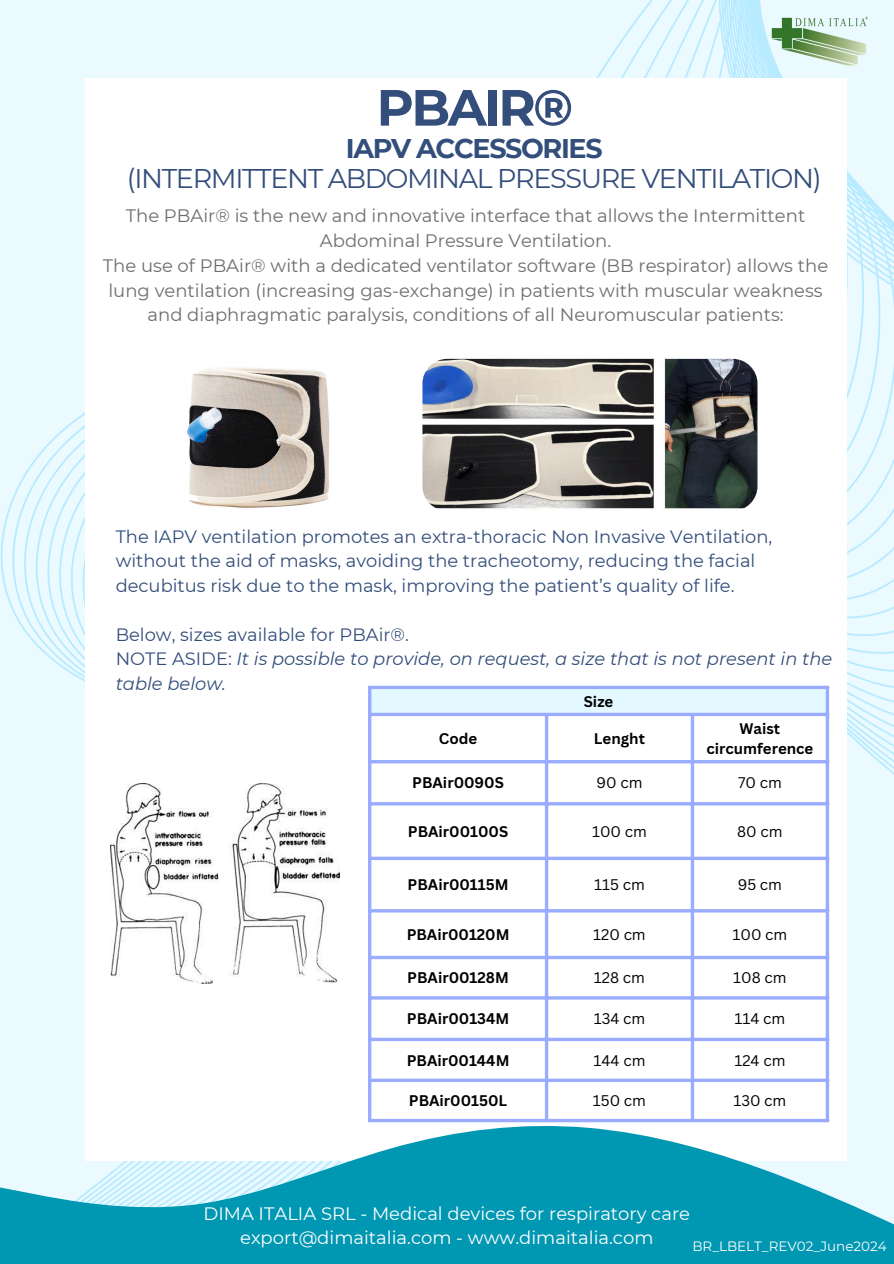
<style>
.page{position:relative;width:894px;height:1264px;background:#fff}
.page>*{position:absolute;margin:0;border:0;box-sizing:border-box;transform-origin:0 0}
.t1{font:700 50.85px "Montserrat";letter-spacing:-.05em;color:#334e7b}
.t2{font:27px/29.2px "Montserrat";letter-spacing:-.05em;color:#334e7b;text-align:center}
.t3{font:18px/24.8px "Montserrat";color:#6e6e6e;text-align:center}
.t4{font:18px/24.8px "Montserrat";color:#fff;text-align:center}
.t5{font:17.85px/24.5px "Montserrat";color:#334e7b}
.t6{font:italic 17.85px/24.5px "Montserrat";color:#334e7b}
.t7{font:700 15px/20.2px "Canva Sans";color:#000;text-align:center}
.t8{font:15px "Canva Sans";color:#000}
.t9{font:13.5px "Montserrat";color:#fff}
.s1{font-weight:700}
.s2{font-style:normal}
</style>
<div class="page">
<img style="left:0;top:0;width:893px;height:1122px">
<div style="left:85px;top:78px;width:761px;height:1082px;background:#fff"></div>
<img style="left:771px;top:15px;width:98px;height:51px">
<svg style="left:0;top:1122px;width:893px;height:141px;fill:#0097b2"></svg>
<img style="left:422px;top:359px;width:335px;height:152px;border-radius:25px">
<img style="left:157px;top:337px;width:195px;height:195px;border-radius:25px">
<img style="left:111px;top:784px;width:228px;height:199px">
<div style="left:369px;top:687px;width:458px;height:27px;background:#e3f8ff"></div>
<hr style="left:368px;top:689px;width:3px;height:429px;background:#99acff">
<svg style="left:544px;top:716px;width:4px;height:402px"></svg>
<svg style="left:690px;top:716px;width:4px;height:402px"></svg>
<hr style="left:825px;top:689px;width:3px;height:429px;background:#99acff">
<svg style="left:368px;top:685px;width:460px;height:4px;fill:#99acff"></svg>
<svg style="left:371px;top:712px;width:455px;height:4px;fill:#99acff"></svg>
<hr style="left:368px;top:760px;width:460px;height:3px;background:#99acff">
<hr style="left:368px;top:802px;width:460px;height:3px;background:#99acff">
<svg style="left:371px;top:856px;width:455px;height:4px;fill:#99acff"></svg>
<hr style="left:368px;top:909px;width:460px;height:3px;background:#99acff">
<svg style="left:371px;top:955px;width:455px;height:4px;fill:#99acff"></svg>
<hr style="left:368px;top:996px;width:460px;height:3px;background:#99acff">
<svg style="left:371px;top:1037px;width:455px;height:4px;fill:#99acff"></svg>
<hr style="left:368px;top:1078px;width:460px;height:3px;background:#99acff">
<svg style="left:368px;top:1118px;width:460px;height:4px;fill:#99acff"></svg>
<p class="t1" style="left:376px;top:76px;width:198px">PBAIR®</p>
<p class="t2" style="left:127px;top:134px;width:696px"><span class="s1">IAPV ACCESSORIES<br></span>(INTERMITTENT ABDOMINAL PRESSURE VENTILATION)</p>
<p class="t3" style="left:103px;top:203px;width:726px">The PBAir® is the new and innovative interface that allows the Intermittent Abdominal Pressure Ventilation.<br>The use of PBAir® with a dedicated ventilator software (BB respirator) allows the lung ventilation (increasing gas-exchange) in patients with muscular weakness and diaphragmatic paralysis, conditions of all Neuromuscular patients:</p>
<p class="t5" style="left:116px;top:524px;width:658px">The IAPV ventilation promotes an extra-thoracic Non Invasive Ventilation, without the aid of masks, avoiding the tracheotomy, reducing the facial decubitus risk due to the mask, improving the patient’s quality of life.</p>
<p class="t5" style="left:116px;top:622px;width:294px">Below, sizes available for PBAir®.</p>
<p class="t6" style="left:116px;top:646px;width:718px"><span class="s2">NOTE ASIDE:</span> It is possible to provide, on request, a size that is not present in the table below.</p>
<p class="t7" style="left:583px;top:691px;width:31px">Size</p>
<p class="t7" style="left:439px;top:728px;width:40px">Code</p>
<p class="t7" style="left:593px;top:728px;width:53px">Lenght</p>
<p class="t7" style="left:706px;top:718px;width:108px">Waist circumference</p>
<p class="t7" style="left:412px;top:772px;width:93px">PBAir0090S</p>
<p class="t8" style="left:596px;top:772px;width:47px">90 cm</p>
<p class="t8" style="left:737px;top:772px;width:45px">70 cm</p>
<p class="t7" style="left:408px;top:821px;width:102px">PBAir00100S</p>
<p class="t8" style="left:592px;top:821px;width:56px">100 cm</p>
<p class="t8" style="left:737px;top:821px;width:47px">80 cm</p>
<p class="t7" style="left:407px;top:874px;width:102px">PBAir00115M</p>
<p class="t8" style="left:594px;top:874px;width:52px">115 cm</p>
<p class="t8" style="left:737px;top:874px;width:46px">95 cm</p>
<p class="t7" style="left:406px;top:923px;width:104px">PBAir00120M</p>
<p class="t8" style="left:593px;top:923px;width:54px">120 cm</p>
<p class="t8" style="left:732px;top:923px;width:56px">100 cm</p>
<p class="t7" style="left:407px;top:966px;width:103px">PBAir00128M</p>
<p class="t8" style="left:593px;top:966px;width:53px">128 cm</p>
<p class="t8" style="left:733px;top:966px;width:55px">108 cm</p>
<p class="t7" style="left:407px;top:1008px;width:104px">PBAir00134M</p>
<p class="t8" style="left:593px;top:1008px;width:53px">134 cm</p>
<p class="t8" style="left:734px;top:1008px;width:52px">114 cm</p>
<p class="t7" style="left:406px;top:1049px;width:104px">PBAir00144M</p>
<p class="t8" style="left:593px;top:1049px;width:53px">144 cm</p>
<p class="t8" style="left:734px;top:1049px;width:53px">124 cm</p>
<p class="t7" style="left:409px;top:1089px;width:100px">PBAir00150L</p>
<p class="t8" style="left:592px;top:1089px;width:55px">150 cm</p>
<h2 class="t8" style="left:733px;top:1089px;width:54px">130 cm</h2>
<h1 class="t4" style="left:203px;top:1200px;width:488px">DIMA ITALIA SRL - Medical devices for respiratory care export@dimaitalia.com - www.dimaitalia.com</h1>
<h2 class="t9" style="left:692px;top:1237px;width:196px">BR_LBELT_REV02_June2024</h2>
</div>
